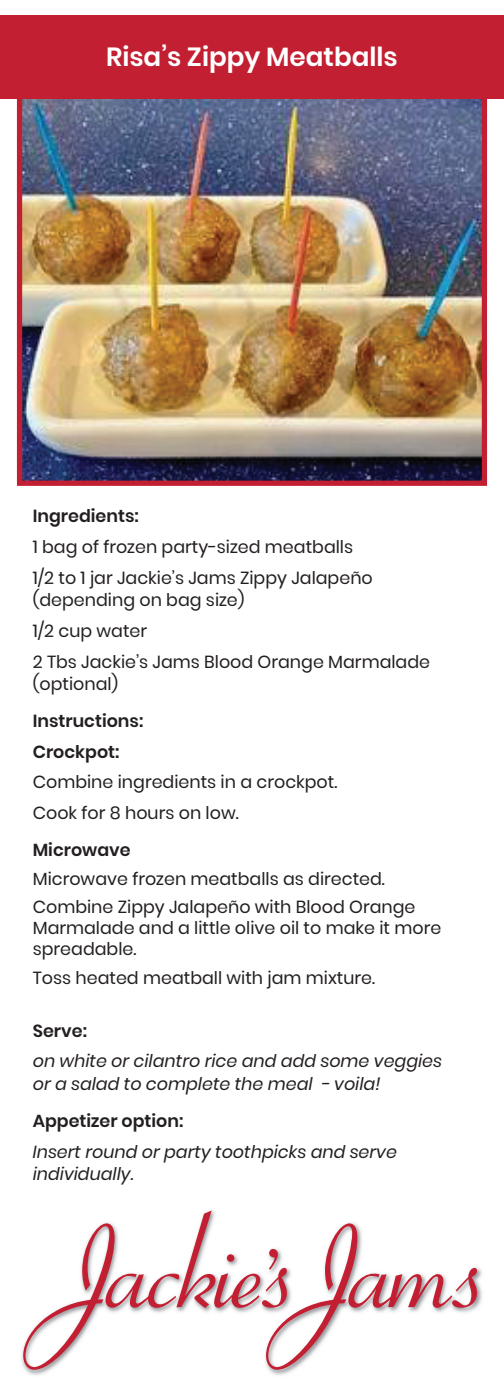
<style>
.page{position:relative;width:504px;height:1386px;background:#fff}
.page>*{position:absolute;margin:0;border:0;box-sizing:border-box;transform-origin:0 0}
.t1{font:600 26.25px "Poppins";color:#fff}
.t2{font:17.5px/30.6px "Poppins";color:#231f20}
.t3{font:italic 17.5px/22.8px "Poppins";color:#231f20}
.t4{font:600 17.5px/30.6px "Poppins";color:#231f20}
</style>
<div class="page">
<img style="left:23px;top:99px;width:458px;height:381px">
<div style="left:17px;top:16px;width:470px;height:470px;border:5px solid #c31f32"></div>
<img style="left:21px;top:1210px;width:461px;height:165px">
<svg style="left:23px;top:1211px;width:454px;height:159px"></svg>
<div style="left:0;top:16px;width:504px;height:83px;background:#c31f32"></div>
<h1 class="t1" style="left:106px;top:41px;width:293px">Risa’s Zippy Meatballs</h1>
<p class="t4" style="left:33px;top:501px;width:107px">Ingredients:</p>
<p class="t2" style="left:33px;top:532px;width:342px">1 bag of frozen party-sized meatballs<br>1/2 to 1 jar Jackie’s Jams Zippy Jalapeño</p>
<p class="t2" style="left:33px;top:585px;width:399px">(depending on bag size)<br>1/2 cup water<br>2 Tbs Jackie’s Jams Blood Orange Marmalade</p>
<p class="t2" style="left:33px;top:669px;width:87px">(optional)</p>
<p class="t4" style="left:33px;top:706px;width:112px">Instructions:<br>Crockpot:</p>
<p class="t2" style="left:33px;top:767px;width:306px">Combine ingredients in a crockpot.<br>Cook for 8 hours on low.</p>
<p class="t4" style="left:33px;top:834px;width:99px">Microwave</p>
<p class="t2" style="left:33px;top:864px;width:384px;line-height:28.9px">Microwave frozen meatballs as directed.<br>Combine Zippy Jalapeño with Blood Orange</p>
<p class="t2" style="left:33px;top:918px;width:410px;line-height:21px">Marmalade and a little olive oil to make it more spreadable.</p>
<p class="t2" style="left:33px;top:963px;width:344px">Toss heated meatball with jam mixture.</p>
<p class="t4" style="left:33px;top:1016px;width:56px">Serve:</p>
<p class="t3" style="left:33px;top:1050px;width:411px">on white or cilantro rice and add some veggies or a salad to complete the meal - voila!</p>
<p class="t4" style="left:33px;top:1106px;width:152px">Appetizer option:</p>
<p class="t3" style="left:33px;top:1140px;width:366px">Insert round or party toothpicks and serve individually.</p>
</div>
